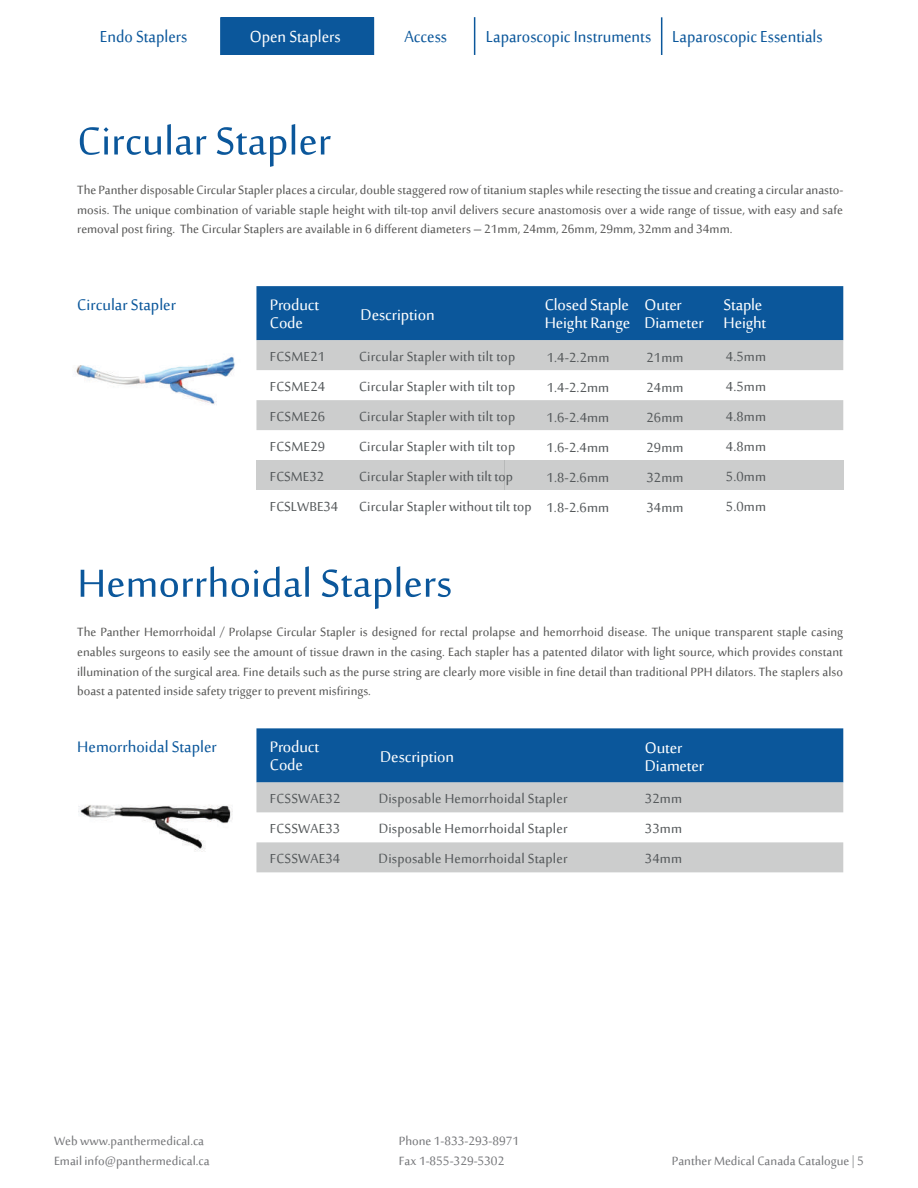
<style>
.page{position:relative;width:918px;height:1188px;background:#fff}
.page>*{position:absolute;margin:0;border:0;box-sizing:border-box;transform-origin:0 0}
.t1{font:54px "Sakkal Majalla";color:#0b579b}
.t2{font:21.9px "Sakkal Majalla";color:#0b579b;scale:.96 1}
.t3{font:21.9px "Sakkal Majalla";color:#fff;scale:.96 1}
.t4{font:21px/18px "Sakkal Majalla";letter-spacing:-.01em;color:#fff}
.t5{font:21px "Sakkal Majalla";color:#0b579b}
.t6{font:18px/30px "Sakkal Majalla";letter-spacing:.01em;color:#54585a;text-align:justify}
.t7{font:16.5px/19.8px "Sakkal Majalla";color:#575756;text-align:justify}
.t8{font:16.5px/19.8px "Sakkal Majalla";color:#757679}
</style>
<div class="page">
<img style="left:76px;top:357px;width:159px;height:48px">
<div style="left:256px;top:286px;width:587px;height:54px;background:#0b579b"></div>
<svg style="left:256px;top:340px;width:587px;height:90px;fill:#cccdcd"></svg>
<div style="left:629px;top:460px;width:132px;height:30px;background:#cccdcd"></div>
<div style="left:505px;top:460px;width:124px;height:30px;background:#cccdcd"></div>
<div style="left:761px;top:460px;width:82px;height:30px;background:#cccdcd"></div>
<div style="left:380px;top:460px;width:125px;height:30px;background:#cccdcd"></div>
<div style="left:256px;top:460px;width:124px;height:30px;background:#cccdcd"></div>
<div style="left:256px;top:728px;width:587px;height:54px;background:#0b579b"></div>
<svg style="left:256px;top:782px;width:587px;height:90px;fill:#cccdcd"></svg>
<img style="left:79px;top:805px;width:154px;height:46px">
<div style="left:221px;top:17px;width:152px;height:38px;background:#0b579b"></div>
<hr style="left:373px;top:17px;width:1px;height:38px;background:#0b579b">
<hr style="left:474px;top:17px;width:1px;height:38px;background:#0b579b">
<hr style="left:661px;top:17px;width:1px;height:38px;background:#0b579b">
<hr style="left:220px;top:17px;width:2px;height:38px;background:#0b579b">
<h2 class="t2" style="left:100px;top:25px;width:93px">Endo Staplers</h2>
<h2 class="t3" style="left:250px;top:25px;width:96px">Open Staplers</h2>
<h2 class="t2" style="left:404px;top:25px;width:46px">Access</h2>
<h2 class="t2" style="left:486px;top:25px;width:352px">Laparoscopic Instruments Laparoscopic Essentials</h2>
<h1 class="t1" style="left:77px;top:111px;width:255px">Circular Stapler</h1>
<p class="t7" style="left:77px;top:181px;width:768px">The Panther disposable CircularStapler placesacircular, doublestaggered rowof titaniumstapleswhileresectingthetissueand creatingacircularanasto&shy;mosis. The unique combination of variable staple height with tilt-top anvil delivers secure anastomosis over a wide range of tissue, with easy and safe removal post firing. The Circular Staplers are available in 6 different diameters – 21mm, 24mm, 26mm, 29mm, 32mm and 34mm.</p>
<p class="t5" style="left:77px;top:293px;width:100px">Circular Stapler</p>
<p class="t4" style="left:270px;top:297px;width:51px">Product<br>Code</p>
<p class="t4" style="left:361px;top:307px;width:76px">Description</p>
<p class="t6" style="left:270px;top:343px;width:57px">FCSME21</p>
<p class="t6" style="left:359px;top:343px;width:158px">Circular Stapler with tilt top</p>
<p class="t6" style="left:270px;top:373px;width:57px">FCSME24</p>
<p class="t6" style="left:359px;top:373px;width:158px">Circular Stapler with tilt top</p>
<p class="t6" style="left:270px;top:403px;width:57px">FCSME26</p>
<p class="t6" style="left:359px;top:403px;width:158px">Circular Stapler with tilt top</p>
<p class="t6" style="left:270px;top:433px;width:57px">FCSME29</p>
<p class="t6" style="left:359px;top:433px;width:158px">Circular Stapler with tilt top</p>
<p class="t6" style="left:270px;top:463px;width:56px">FCSME32</p>
<p class="t6" style="left:270px;top:463px;width:263px;text-indent:89px">Circular Stapler with tilt top<br>FCSLWBE34 Circular Stapler without tilt top</p>
<p class="t4" style="left:545px;top:297px;width:87px">Closed Staple<br>Height Range</p>
<p class="t6" style="left:547px;top:343px;width:64px">1.4-2.2mm 1.4-2.2mm 1.6-2.4mm 1.6-2.4mm 1.8-2.6mm 1.8-2.6mm</p>
<p class="t4" style="left:645px;top:297px;width:61px">Outer<br>Diameter</p>
<p class="t4" style="left:724px;top:297px;width:44px">Staple<br>Height</p>
<p class="t6" style="left:646px;top:343px;width:39px">21mm 24mm 26mm 29mm 32mm</p>
<p class="t6" style="left:726px;top:343px;width:42px">4.5mm 4.5mm 4.8mm 4.8mm 5.0mm</p>
<p class="t6" style="left:646px;top:493px;width:39px">34mm</p>
<p class="t6" style="left:726px;top:493px;width:42px">5.0mm</p>
<h1 class="t1" style="left:77px;top:554px;width:376px">Hemorrhoidal Staplers</h1>
<p class="t7" style="left:77px;top:623px;width:767px">The Panther Hemorrhoidal / Prolapse Circular Stapler is designed for rectal prolapse and hemorrhoid disease. The unique transparent staple casing enables surgeons to easily see the amount of tissue drawn in the casing. Each stapler has a patented dilator with light source, which provides constant illumination of the surgical area. Fine details such as the purse string are clearly more visible in fine detail than traditional PPH dilators. The staplers also boast a patented inside safety trigger to prevent misfirings.</p>
<p class="t5" style="left:77px;top:736px;width:141px">Hemorrhoidal Stapler</p>
<p class="t4" style="left:270px;top:739px;width:51px">Product<br>Code</p>
<p class="t4" style="left:380px;top:749px;width:76px">Description</p>
<p class="t6" style="left:270px;top:785px;width:72px">FCSSWAE32</p>
<p class="t6" style="left:379px;top:785px;width:190px">Disposable Hemorrhoidal Stapler</p>
<p class="t6" style="left:270px;top:815px;width:72px">FCSSWAE33</p>
<p class="t6" style="left:379px;top:815px;width:190px">Disposable Hemorrhoidal Stapler</p>
<p class="t6" style="left:270px;top:845px;width:72px">FCSSWAE34</p>
<p class="t6" style="left:379px;top:845px;width:190px">Disposable Hemorrhoidal Stapler</p>
<p class="t4" style="left:645px;top:740px;width:61px">Outer<br>Diameter</p>
<p class="t6" style="left:645px;top:785px;width:39px">32mm 33mm 34mm</p>
<p class="t8" style="left:54px;top:1132px;width:157px">Web www.panthermedical.ca<br>Email info@panthermedical.ca</p>
<p class="t8" style="left:399px;top:1132px;width:122px">Phone 1-833-293-8971<br>Fax 1-855-329-5302</p>
<p class="t8" style="left:672px;top:1152px;width:194px">Panther Medical Canada Catalogue | 5</p>
</div>
